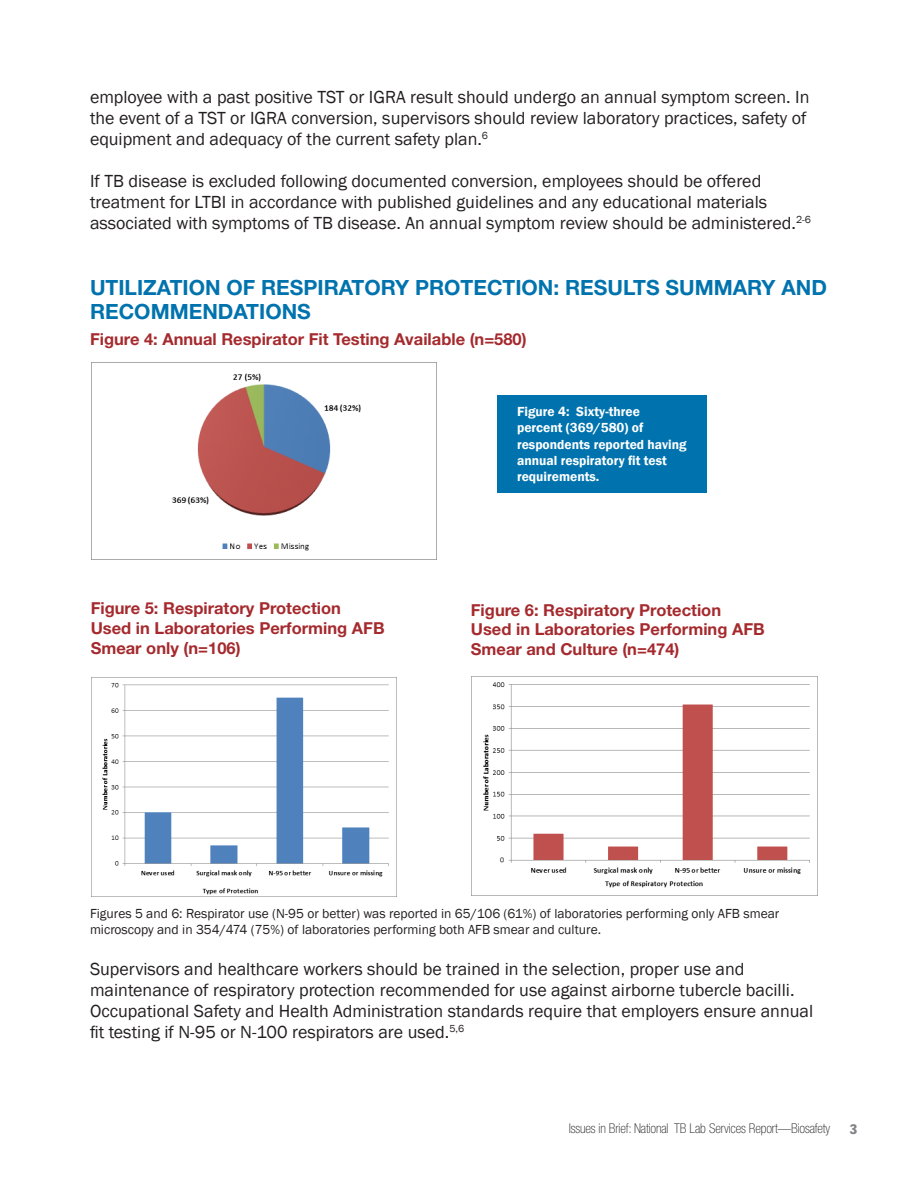
<style>
.page{position:relative;width:918px;height:1188px;background:#fff}
.page>*{position:absolute;margin:0;border:0;box-sizing:border-box;transform-origin:0 0}
.t1{font:700 21px/24px "Helvetica Neue LT Std";color:#0073ae}
.t2{font:18px/21px "Franklin Gothic";color:#231f20}
.t3{font:700 16.5px/19.8px "Helvetica Neue LT Std";color:#a52a2e}
.t4{font:13.5px/16.2px "Franklin Gothic";color:#231f20}
.t5{font:600 13.5px/16.2px "Franklin Gothic";color:#fff}
.t6{font:100 condensed 13.5px "Helvetica Neue LT Std";letter-spacing:-.01em;color:#231f20}
.t7{font:900 13.5px "Vectora LT Std";color:#808285}
</style>
<div class="page">
<div style="left:497px;top:395px;width:209px;height:97px;background:#0073ae"></div>
<img style="left:471px;top:676px;width:347px;height:219px">
<img style="left:92px;top:677px;width:304px;height:218px">
<img style="left:91px;top:362px;width:346px;height:197px">
<p class="t2" style="left:90px;top:86px;width:721px">employee with a past positive TST or IGRA result should undergo an annual symptom screen. In the event of a TST or IGRA conversion, supervisors should review laboratory practices, safety of equipment and adequacy of the current safety plan.<sup>6</sup></p>
<p class="t2" style="left:90px;top:170px;width:722px">If TB disease is excluded following documented conversion, employees should be offered treatment for LTBI in accordance with published guidelines and any educational materials associated with symptoms of TB disease. An annual symptom review should be administered.<sup>2-6</sup></p>
<p class="t1" style="left:90px;top:275px;width:738px">UTILIZATION OF RESPIRATORY PROTECTION: RESULTS SUMMARY AND<br>RECOMMENDATIONS</p>
<p class="t3" style="left:90px;top:329px;width:438px">Figure 4: Annual Respirator Fit Testing Available (n=580)</p>
<p class="t3" style="left:91px;top:598px;width:295px">Figure 5: Respiratory Protection<br>Used in Laboratories Performing AFB<br>Smear only (n=106)</p>
<p class="t5" style="left:517px;top:404px;width:171px">Figure 4: Sixty-three percent (369/580) of respondents reported having annual respiratory fit test requirements.</p>
<p class="t3" style="left:471px;top:599px;width:295px">Figure 6: Respiratory Protection<br>Used in Laboratories Performing AFB<br>Smear and Culture (n=474)</p>
<p class="t4" style="left:90px;top:905px;width:691px">Figures 5 and 6: Respirator use (N-95 or better) was reported in 65/106 (61%) of laboratories performing only AFB smear microscopy and in 354/474 (75%) of laboratories performing both AFB smear and culture.</p>
<p class="t2" style="left:90px;top:959px;width:725px">Supervisors and healthcare workers should be trained in the selection, proper use and maintenance of respiratory protection recommended for use against airborne tubercle bacilli.<br>Occupational Safety and Health Administration standards require that employers ensure annual fit testing if N-95 or N-100 respirators are used.<sup>5,6</sup></p>
<p class="t6" style="left:569px;top:1120px;width:263px">Issues in Brief: National TB Lab Services Report—Biosafety</p>
<p class="t7" style="left:849px;top:1120px;width:9px">3</p>
</div>
